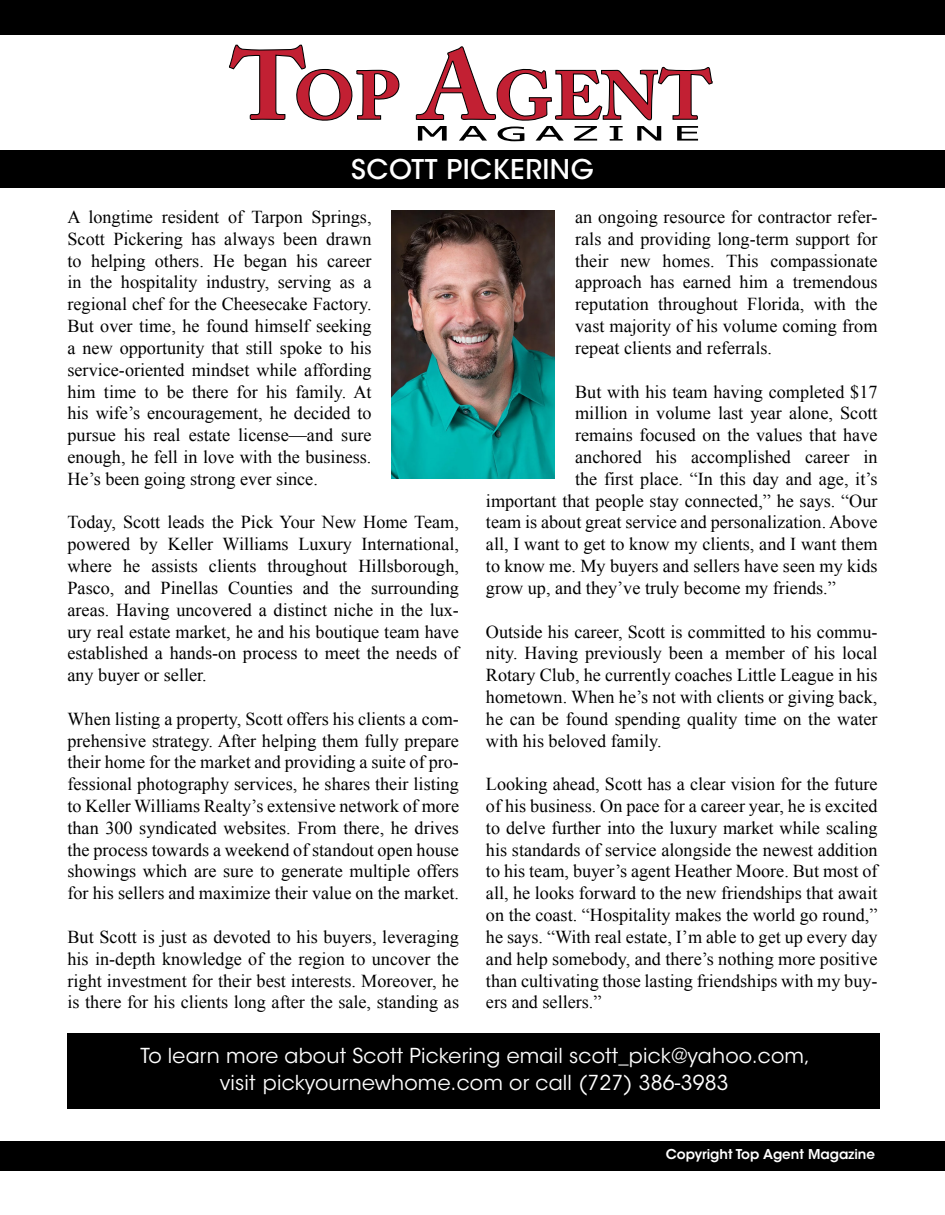
<style>
.page{position:relative;width:945px;height:1215px;background:#fff}
.page>*{position:absolute;margin:0;border:0;box-sizing:border-box;transform-origin:0 0}
.NAME{font:500 27px "ITC Avant Garde Std";letter-spacing:.02em;color:#fff}
.For_More_Info{font:20.55px/27.3px "ITC Avant Garde Std";letter-spacing:.01em;color:#fff;text-align:center}
.body_hypenate{font:18.15px/21.8px "Times New Roman";color:#000;text-align:justify}
.t1{font:600 13.5px "ITC Avant Garde Std";color:#fff}
</style>
<div class="page">
<svg style="left:229px;top:44px;width:171px;height:77px"></svg>
<svg style="left:415px;top:46px;width:298px;height:96px"></svg>
<div style="left:0;top:0;width:945px;height:35px;background:#000"></div>
<div style="left:0;top:1141px;width:945px;height:29px;background:#000"></div>
<div style="left:0;top:150px;width:945px;height:38px;background:#000"></div>
<img style="left:392px;top:210px;width:163px;height:268px">
<div style="left:68px;top:1033px;width:812px;height:75px;background:#000"></div>
<p class="NAME" style="left:351px;top:153px;width:244px">SCOTT PICKERING</p>
<p class="body_hypenate" style="left:68px;top:206px;width:306px">A longtime resident of Tarpon Springs, Scott Pickering has always been drawn to helping others. He began his career in the hospitality industry, serving as a regional chef for the Cheesecake Factory.<br>But over time, he found himself seeking a new opportunity that still spoke to his service-oriented mindset while affording him time to be there for his family. At his wife’s encouragement, he decided to pursue his real estate license—and sure enough, he fell in love with the business.<br>He’s been going strong ever since.</p>
<p class="body_hypenate" style="left:68px;top:511px;width:393px">Today, Scott leads the Pick Your New Home Team, powered by Keller Williams Luxury International, where he assists clients throughout Hillsborough, Pasco, and Pinellas Counties and the surrounding areas. Having uncovered a distinct niche in the lux&shy;ury real estate market, he and his boutique team have established a hands-on process to meet the needs of any buyer or seller.</p>
<p class="body_hypenate" style="left:68px;top:708px;width:393px">When listing a property, Scott offers his clients a com&shy;prehensive strategy. After helping them fully prepare their home for the market and providing a suite of pro&shy;fessional photography services, he shares their listing to Keller Williams Realty’s extensive network of more than 300 syndicated websites. From there, he drives the process towards a weekend of standout open house showings which are sure to generate multiple offers for his sellers and maximize their value on the market.</p>
<p class="body_hypenate" style="left:68px;top:926px;width:393px">But Scott is just as devoted to his buyers, leveraging his in-depth knowledge of the region to uncover the right investment for their best interests. Moreover, he is there for his clients long after the sale, standing as</p>
<p class="body_hypenate" style="left:575px;top:206px;width:304px">an ongoing resource for contractor refer&shy;rals and providing long-term support for their new homes. This compassionate approach has earned him a tremendous reputation throughout Florida, with the vast majority of his volume coming from repeat clients and referrals.</p>
<p class="body_hypenate" style="left:575px;top:380px;width:304px">But with his team having completed $17</p>
<p class="body_hypenate" style="left:575px;top:402px;width:304px">million in volume last year alone, Scott</p>
<p class="body_hypenate" style="left:575px;top:424px;width:304px">remains focused on the values that have</p>
<p class="body_hypenate" style="left:575px;top:446px;width:304px">anchored his accomplished career in</p>
<p class="body_hypenate" style="left:575px;top:468px;width:304px">the first place. “In this day and age, it’s</p>
<p class="body_hypenate" style="left:486px;top:489px;width:393px">important that people stay connected,” he says. “Our</p>
<p class="body_hypenate" style="left:486px;top:511px;width:393px">team is about great service and personalization. Above</p>
<p class="body_hypenate" style="left:486px;top:533px;width:393px">all, I want to get to know my clients, and I want them</p>
<p class="body_hypenate" style="left:486px;top:555px;width:393px">to know me. My buyers and sellers have seen my kids</p>
<p class="body_hypenate" style="left:486px;top:577px;width:351px">grow up, and they’ve truly become my friends.”</p>
<p class="body_hypenate" style="left:486px;top:620px;width:393px">Outside his career, Scott is committed to his commu&shy;nity. Having previously been a member of his local Rotary Club, he currently coaches Little League in his hometown. When he’s not with clients or giving back, he can be found spending quality time on the water with his beloved family.</p>
<p class="body_hypenate" style="left:486px;top:773px;width:393px">Looking ahead, Scott has a clear vision for the future of his business. On pace for a career year, he is excited to delve further into the luxury market while scaling his standards of service alongside the newest addition to his team, buyer’s agent Heather Moore. But most of all, he looks forward to the new friendships that await on the coast. “Hospitality makes the world go round,” he says. “With real estate, I’m able to get up every day and help somebody, and there’s nothing more positive than cultivating those lasting friendships with my buy&shy;ers and sellers.”</p>
<p class="For_More_Info" style="left:140px;top:1042px;width:671px">To learn more about Scott Pickering email scott_pick@yahoo.com, visit pickyournewhome.com or call (727) 386-3983</p>
<p class="t1" style="left:666px;top:1146px;width:211px">Copyright Top Agent Magazine</p>
</div>
